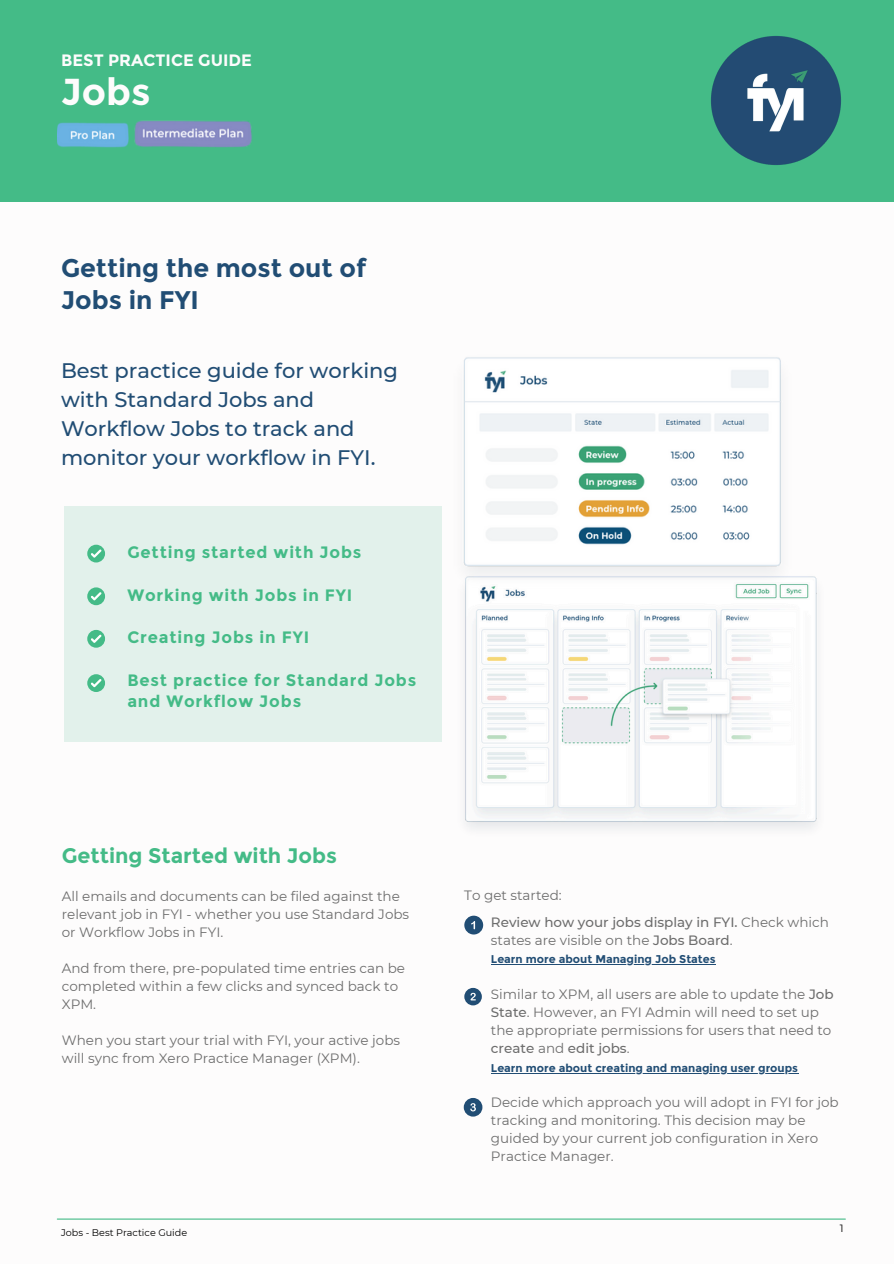
<style>
.page{position:relative;width:894px;height:1264px;background:#fff}
.page>*{position:absolute;margin:0;border:0;box-sizing:border-box;transform-origin:0 0}
.t1{font:700 37.5px "Montserrat";color:#fdfcfc}
.t2{font:700 25.5px/31.5px "Montserrat";color:#214d74}
.t3{font:500 21px/29.2px "Montserrat";color:#214d74}
.t4{font:700 21px "Montserrat";color:#44bb87}
.t5{font:700 16.5px/21.3px "Montserrat";letter-spacing:.05em;color:#44bb87}
.t6{font:700 16.5px "Montserrat";color:#fdfcfc}
.t7{font:13.5px/18px "Montserrat";color:#6d6d6d}
.t8{font:500 13.5px/18px "Montserrat";color:#6d6d6d}
.t9{font:700 11.25px "Montserrat";color:#214d74}
.t10{font:10.5px "Montserrat";color:#000}
.t11{font:9.6px "Montserrat";color:#000}
.s1{font-weight:400}
.s2{font-weight:500}
</style>
<div class="page">
<div style="left:0;top:0;width:893px;height:201px;background:#44bb87"></div>
<img style="left:711px;top:36px;width:129px;height:129px">
<hr style="left:57px;top:1218px;width:788px;height:1px;background:#44bb87">
<div style="left:64px;top:506px;width:377px;height:235px;background:#e2f1eb"></div>
<div style="left:87px;top:544px;width:18px;height:18px;background:#44bb87;border-radius:50%"></div>
<svg style="left:91px;top:549px;width:10px;height:9px"></svg>
<div style="left:87px;top:587px;width:18px;height:18px;background:#44bb87;border-radius:50%"></div>
<svg style="left:91px;top:592px;width:10px;height:8px"></svg>
<div style="left:87px;top:630px;width:18px;height:17px;background:#44bb87;border-radius:50%"></div>
<svg style="left:91px;top:634px;width:10px;height:9px"></svg>
<div style="left:87px;top:674px;width:18px;height:18px;background:#44bb87;border-radius:50%"></div>
<svg style="left:91px;top:679px;width:10px;height:8px"></svg>
<div style="left:463px;top:1097px;width:19px;height:19px;background:#214d74;border-radius:50%"></div>
<svg style="left:470px;top:1103px;width:6px;height:8px"></svg>
<div style="left:464px;top:987px;width:17px;height:18px;background:#214d74;border-radius:50%"></div>
<svg style="left:470px;top:992px;width:5px;height:8px"></svg>
<div style="left:464px;top:915px;width:19px;height:19px;background:#214d74;border-radius:50%"></div>
<svg style="left:471px;top:921px;width:4px;height:8px"></svg>
<img style="left:464px;top:576px;width:354px;height:254px">
<img style="left:441px;top:357px;width:362px;height:241px">
<img style="left:57px;top:123px;width:71px;height:24px">
<img style="left:134px;top:120px;width:118px;height:27px">
<hr style="left:491px;top:1073px;width:307px;height:1px;background:#214d74">
<hr style="left:491px;top:964px;width:224px;height:1px;background:#214d74">
<h5 class="t6" style="left:61px;top:50px;width:192px">BEST PRACTICE GUIDE</h5>
<h5 class="t1" style="left:61px;top:69px;width:91px">Jobs</h5>
<p class="t2" style="left:61px;top:252px;width:307px">Getting the most out of<br>Jobs in FYI</p>
<p class="t3" style="left:61px;top:355px;width:338px">Best practice guide for working with Standard Jobs and<br>Workflow Jobs to track and monitor your workflow in FYI.</p>
<h2 class="t5" style="left:127px;top:541px;width:236px">Getting started with Jobs</h2>
<p class="t5" style="left:127px;top:584px;width:226px">Working with Jobs in FYI</p>
<h3 class="t5" style="left:127px;top:626px;width:183px">Creating Jobs in FYI</h3>
<p class="t5" style="left:127px;top:669px;width:290px">Best practice for Standard Jobs and Workflow Jobs</p>
<h6 class="t4" style="left:62px;top:842px;width:277px">Getting Started with Jobs</h6>
<h5 class="t7" style="left:62px;top:887px;width:349px">All emails and documents can be filed against the relevant job in FYI - whether you use Standard Jobs or Workflow Jobs in FYI.</h5>
<p class="t7" style="left:62px;top:959px;width:345px">And from there, pre-populated time entries can be completed within a few clicks and synced back to<br>XPM.</p>
<h3 class="t7" style="left:62px;top:1031px;width:340px">When you start your trial with FYI, your active jobs will sync from Xero Practice Manager (XPM).</h3>
<h5 class="t11" style="left:61px;top:1226px;width:128px">Jobs - Best Practice Guide</h5>
<p class="t7" style="left:464px;top:886px;width:99px">To get started:</p>
<h6 class="t8" style="left:491px;top:912px;width:339px">Review how your jobs display in FYI. <span class="s1">Check which states are visible on the</span> Jobs Board<span class="s1">.</span></h6>
<p class="t9" style="left:491px;top:952px;width:226px">Learn more about Managing Job States</p>
<h6 class="t7" style="left:491px;top:984px;width:344px">Similar to XPM, all users are able to update the <span class="s2">Job State</span>. However, an FYI Admin will need to set up the appropriate permissions for users that need to <span class="s2">create</span> and <span class="s2">edit jobs</span>.</h6>
<p class="t9" style="left:491px;top:1061px;width:308px">Learn more about creating and managing user groups</p>
<p class="t7" style="left:491px;top:1092px;width:349px">Decide which approach you will adopt in FYI for job tracking and monitoring. This decision may be guided by your current job configuration in Xero Practice Manager.</p>
<p class="t10" style="left:839px;top:1222px;width:5px">1</p>
</div>
